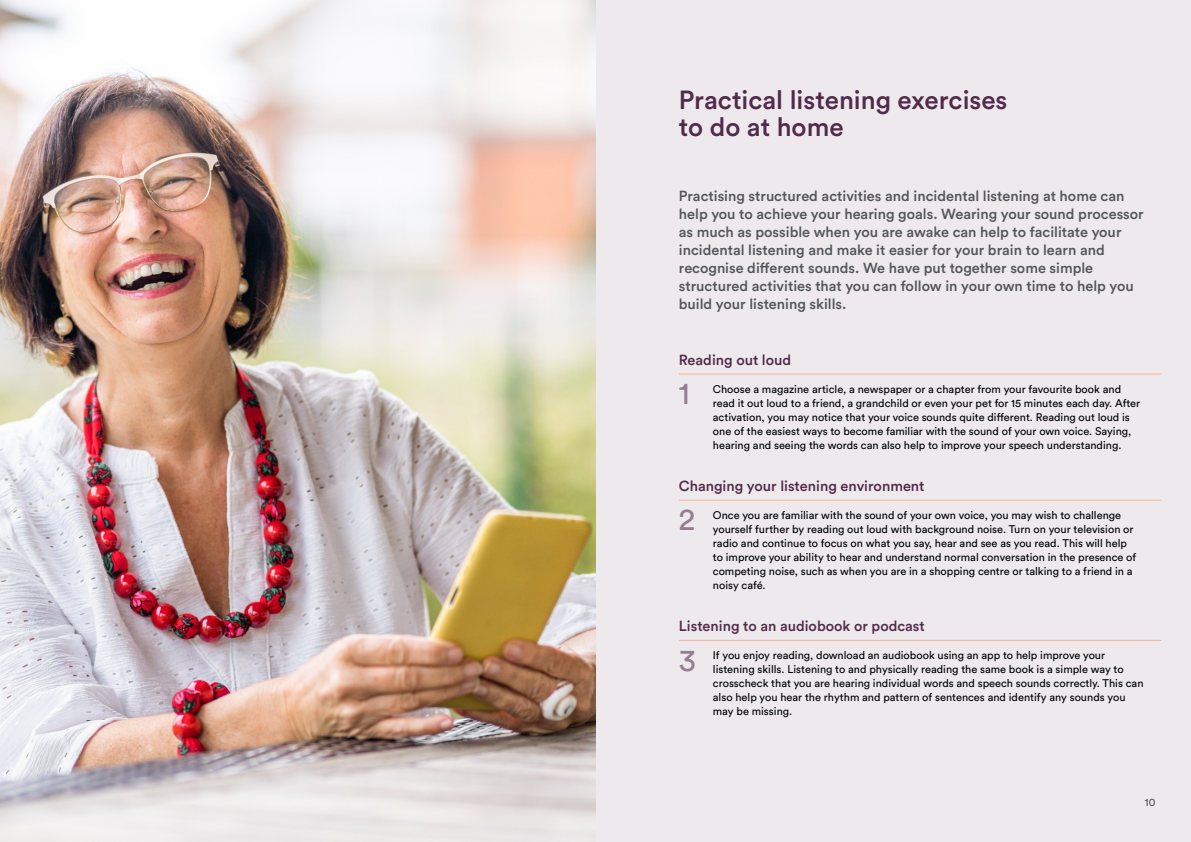
<style>
.page{position:relative;width:1191px;height:842px;background:#fff}
.page>*{position:absolute;margin:0;border:0;box-sizing:border-box;transform-origin:0 0}
.t1{font:31px "Circular Std";color:#967d91}
.t2{font:500 26px/27.5px "Circular Std";color:#522b4a}
.t3{font:500 14.5px/18px "Circular Std";color:#54565a}
.t4{font:500 14.5px "Circular Std";color:#522b4a}
.t5{font:11px/14px "Circular Std";color:#000}
.t6{font:11px "Circular Std";color:#54565a}
</style>
<div class="page">
<div style="left:580px;top:0;width:611px;height:842px;background:#ede9ed"></div>
<img style="left:0;top:0;width:595px;height:842px">
<hr style="left:679px;top:374px;width:482px;height:1px;background:#f9b397">
<hr style="left:679px;top:500px;width:482px;height:1px;background:#f9b397">
<hr style="left:679px;top:640px;width:482px;height:1px;background:#f9b397">
<h2 class="t2" style="left:679px;top:85px;width:330px">Practical listening exercises to do at home</h2>
<p class="t3" style="left:679px;top:186px;width:466px">Practising structured activities and incidental listening at home can help you to achieve your hearing goals. Wearing your sound processor as much as possible when you are awake can help to facilitate your incidental listening and make it easier for your brain to learn and recognise different sounds. We have put together some simple structured activities that you can follow in your own time to help you build your listening skills.</p>
<h3 class="t4" style="left:679px;top:351px;width:114px">Reading out loud</h3>
<p class="t5" style="left:713px;top:382px;width:429px">Choose a magazine article, a newspaper or a chapter from your favourite book and read it out loud to a friend, a grandchild or even your pet for 15 minutes each day. After activation, you may notice that your voice sounds quite different. Reading out loud is one of the easiest ways to become familiar with the sound of your own voice. Saying, hearing and seeing the words can also help to improve your speech understanding.</p>
<h3 class="t4" style="left:679px;top:477px;width:247px">Changing your listening environment</h3>
<p class="t5" style="left:713px;top:508px;width:425px">Once you are familiar with the sound of your own voice, you may wish to challenge yourself further by reading out loud with background noise. Turn on your television or radio and continue to focus on what you say, hear and see as you read. This will help to improve your ability to hear and understand normal conversation in the presence of competing noise, such as when you are in a shopping centre or talking to a friend in a noisy café.</p>
<h3 class="t4" style="left:679px;top:617px;width:247px">Listening to an audiobook or podcast</h3>
<p class="t5" style="left:713px;top:648px;width:432px">If you enjoy reading, download an audiobook using an app to help improve your listening skills. Listening to and physically reading the same book is a simple way to crosscheck that you are hearing individual words and speech sounds correctly. This can also help you hear the rhythm and pattern of sentences and identify any sounds you may be missing.</p>
<h1 class="t1" style="left:679px;top:374px;width:12px">1</h1>
<h1 class="t1" style="left:679px;top:501px;width:18px">2</h1>
<h1 class="t1" style="left:679px;top:641px;width:19px">3</h1>
<p class="t6" style="left:1144px;top:796px;width:12px">10</p>
</div>
